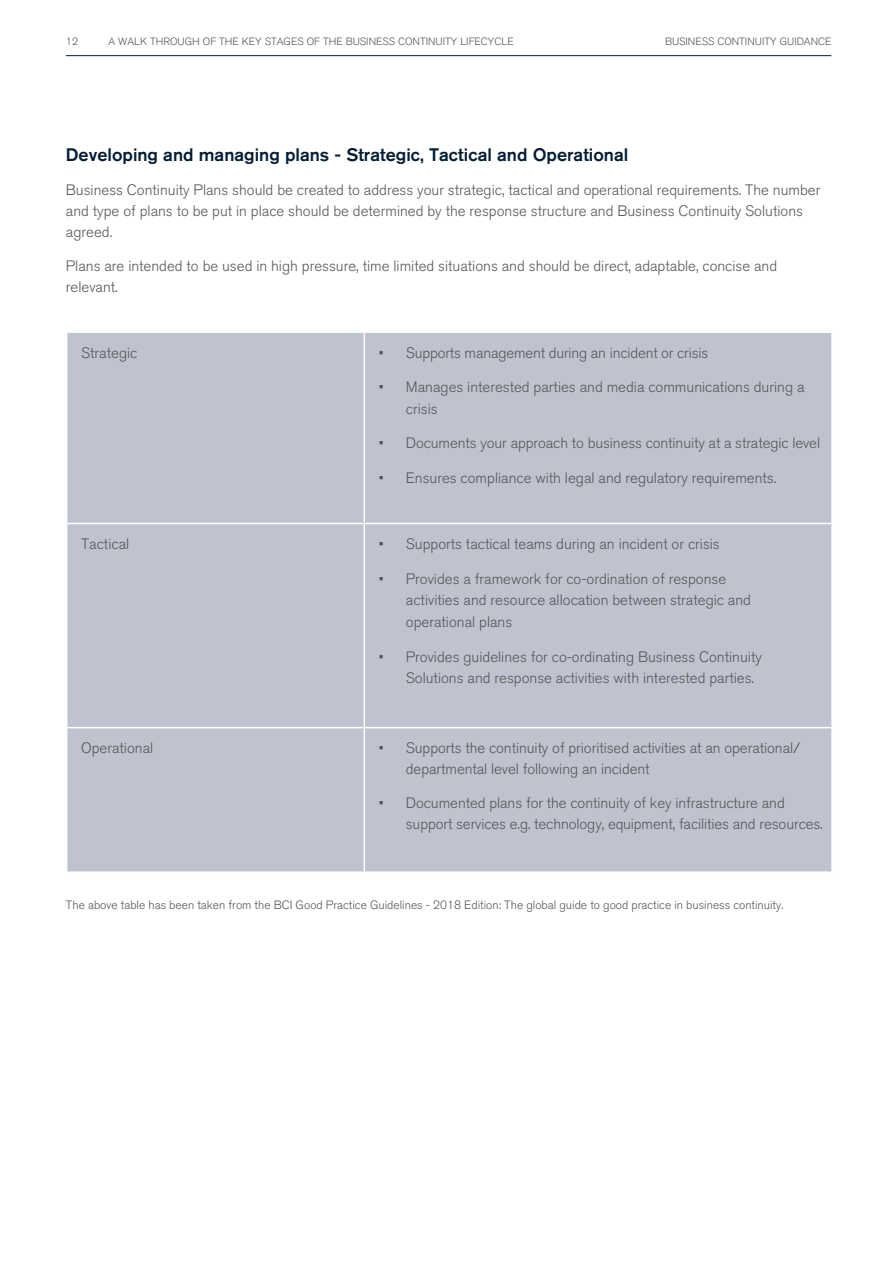
<style>
.page{position:relative;width:893px;height:1263px;background:#fff}
.page>*{position:absolute;margin:0;border:0;box-sizing:border-box;transform-origin:0 0}
.t1{font:500 18px "Akzidenz Grotesk BQ";color:#051d33}
.t2{font:300 15px/21px "Akzidenz Grotesk BQ";color:#575756}
.t3{font:300 12px "Akzidenz Grotesk BQ";color:#575756}
.t4{font:300 10.5px "Akzidenz Grotesk BQ";color:#575756}
</style>
<div class="page">
<hr style="left:66px;top:55px;width:765px;height:1px;background:#051d33">
<div style="left:67px;top:333px;width:764px;height:538px;background:#bfc3d0"></div>
<hr style="left:364px;top:333px;width:1px;height:190px;background:#fff">
<hr style="left:364px;top:524px;width:1px;height:203px;background:#fff">
<hr style="left:364px;top:728px;width:1px;height:143px;background:#fff">
<hr style="left:66px;top:523px;width:298px;height:1px;background:#fff">
<hr style="left:364px;top:523px;width:469px;height:1px;background:#fff">
<hr style="left:66px;top:727px;width:298px;height:1px;background:#fff">
<hr style="left:364px;top:727px;width:469px;height:1px;background:#fff">
<p class="t4" style="left:66px;top:35px;width:14px">12</p>
<p class="t4" style="left:108px;top:35px;width:407px">A WALK THROUGH OF THE KEY STAGES OF THE BUSINESS CONTINUITY LIFECYCLE</p>
<p class="t4" style="left:665px;top:35px;width:168px">BUSINESS CONTINUITY GUIDANCE</p>
<p class="t1" style="left:66px;top:144px;width:564px">Developing and managing plans - Strategic, Tactical and Operational</p>
<p class="t2" style="left:66px;top:179px;width:756px">Business Continuity Plans should be created to address your strategic, tactical and operational requirements. The number and type of plans to be put in place should be determined by the response structure and Business Continuity Solutions agreed.</p>
<p class="t2" style="left:66px;top:255px;width:713px">Plans are intended to be used in high pressure, time limited situations and should be direct, adaptable, concise and relevant.</p>
<p class="t2" style="left:81px;top:342px;width:58px">Strategic</p>
<p class="t2" style="left:379px;top:342px;width:331px">• Supports management during an incident or crisis</p>
<p class="t2" style="left:406px;top:376px;width:400px;line-height:21.8px;text-indent:-27px">• Manages interested parties and media communications during a crisis</p>
<p class="t2" style="left:379px;top:433px;width:443px">• Documents your approach to business continuity at a strategic level</p>
<p class="t2" style="left:379px;top:467px;width:399px">• Ensures compliance with legal and regulatory requirements.</p>
<p class="t2" style="left:81px;top:534px;width:50px">Tactical</p>
<p class="t2" style="left:379px;top:534px;width:342px">• Supports tactical teams during an incident or crisis</p>
<p class="t2" style="left:406px;top:568px;width:347px;line-height:21.8px;text-indent:-27px">• Provides a framework for co-ordination of response activities and resource allocation between strategic and operational plans</p>
<p class="t2" style="left:406px;top:646px;width:358px;line-height:21.8px;text-indent:-27px">• Provides guidelines for co-ordinating Business Continuity<br>Solutions and response activities with interested parties.</p>
<p class="t2" style="left:81px;top:738px;width:74px">Operational</p>
<p class="t2" style="left:406px;top:738px;width:396px;text-indent:-27px">• Supports the continuity of prioritised activities at an operational/ departmental level following an incident</p>
<p class="t2" style="left:406px;top:792px;width:418px;text-indent:-27px">• Documented plans for the continuity of key infrastructure and support services e.g. technology, equipment, facilities and resources.</p>
<p class="t3" style="left:66px;top:898px;width:719px">The above table has been taken from the BCI Good Practice Guidelines - 2018 Edition: The global guide to good practice in business continuity.</p>
</div>
